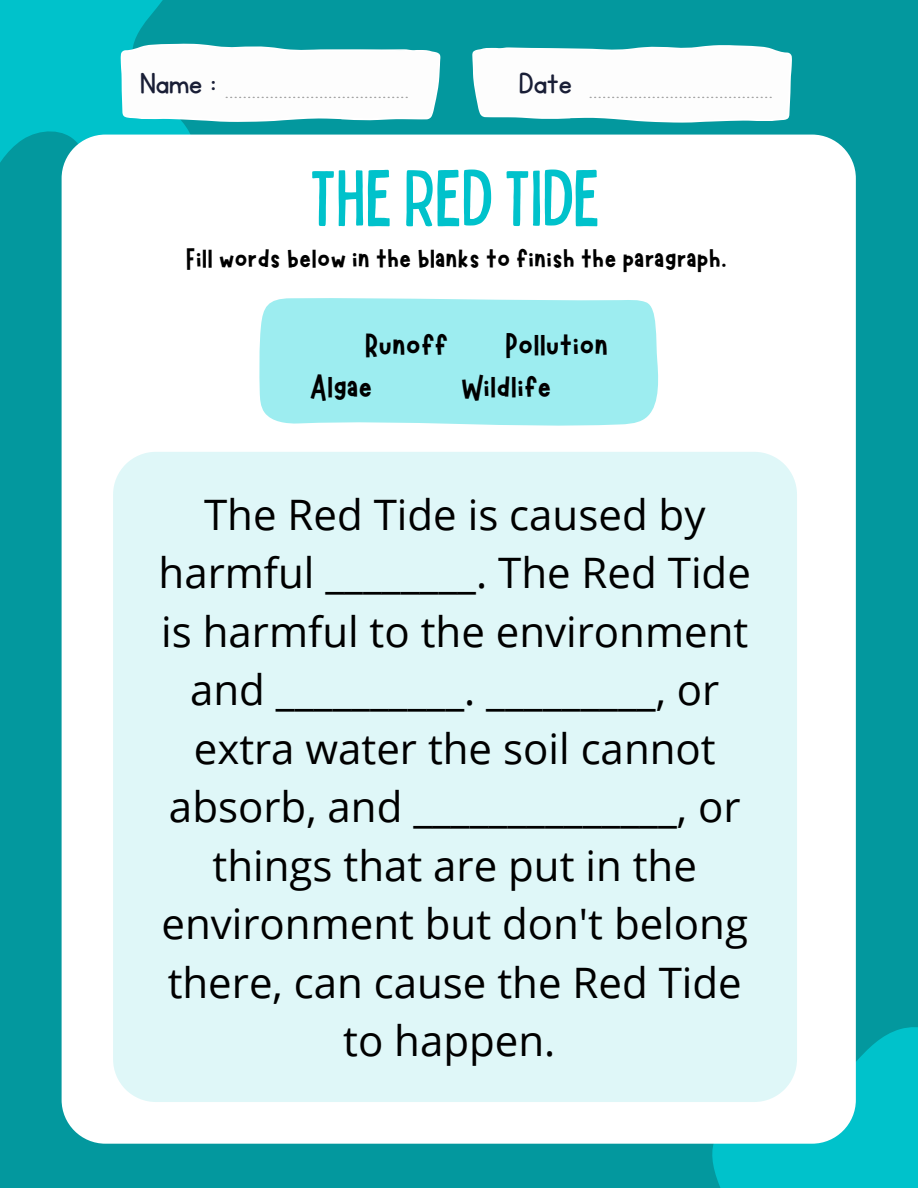
<style>
.page{position:relative;width:918px;height:1188px;background:#03989e}
.page>*{position:absolute;margin:0;border:0;box-sizing:border-box;transform-origin:0 0}
.t1{font:condensed 79.05px "Bobby Jones";color:#00c2cb}
.t2{font:42px/58.5px "Open Sans";color:#000;text-align:center}
.t3{font:35.25px "Marykate";color:#000}
.t4{font:33.9px "KG Primary Penmanship";color:#191e36}
.t5{font:31.05px "Marykate";color:#000}
</style>
<div class="page">
<svg style="left:0;top:0;width:163px;height:251px;fill:#00c2cb"></svg>
<div style="left:712px;top:1027px;width:206px;height:161px;background:#00c2cb"></div>
<svg style="left:117px;top:33px;width:324px;height:102px"></svg>
<svg style="left:472px;top:45px;width:320px;height:78px;background:#e6f3f4"></svg>
<div style="left:62px;top:135px;width:794px;height:1009px;background:#fff;border-radius:44px"></div>
<div style="left:259px;top:298px;width:399px;height:128px;background:#9dedf0"></div>
<div style="left:113px;top:452px;width:684px;height:650px;background:#dff7f8"></div>
<p class="t4" style="left:140px;top:67px;width:77px">Name :</p>
<p class="t4" style="left:519px;top:67px;width:55px">Date</p>
<h1 class="t1" style="left:310px;top:147px;width:291px">THEREDTIDE</h1>
<p class="t5" style="left:186px;top:239px;width:542px">Fill words below in the blanks to finish the paragraph.</p>
<p class="t3" style="left:365px;top:323px;width:85px">Runoff</p>
<p class="t3" style="left:310px;top:365px;width:64px">Algae</p>
<p class="t3" style="left:505px;top:323px;width:105px">Pollution</p>
<p class="t3" style="left:461px;top:365px;width:92px">Wildlife</p>
<p class="t2" style="left:159px;top:484px;width:594px">The Red Tide is caused by harmful ________. The Red Tide is harmful to the environment and __________. _________, or extra water the soil cannot absorb, and ______________, or things that are put in the environment but don't belong there, can cause the Red Tide to happen.</p>
</div>
